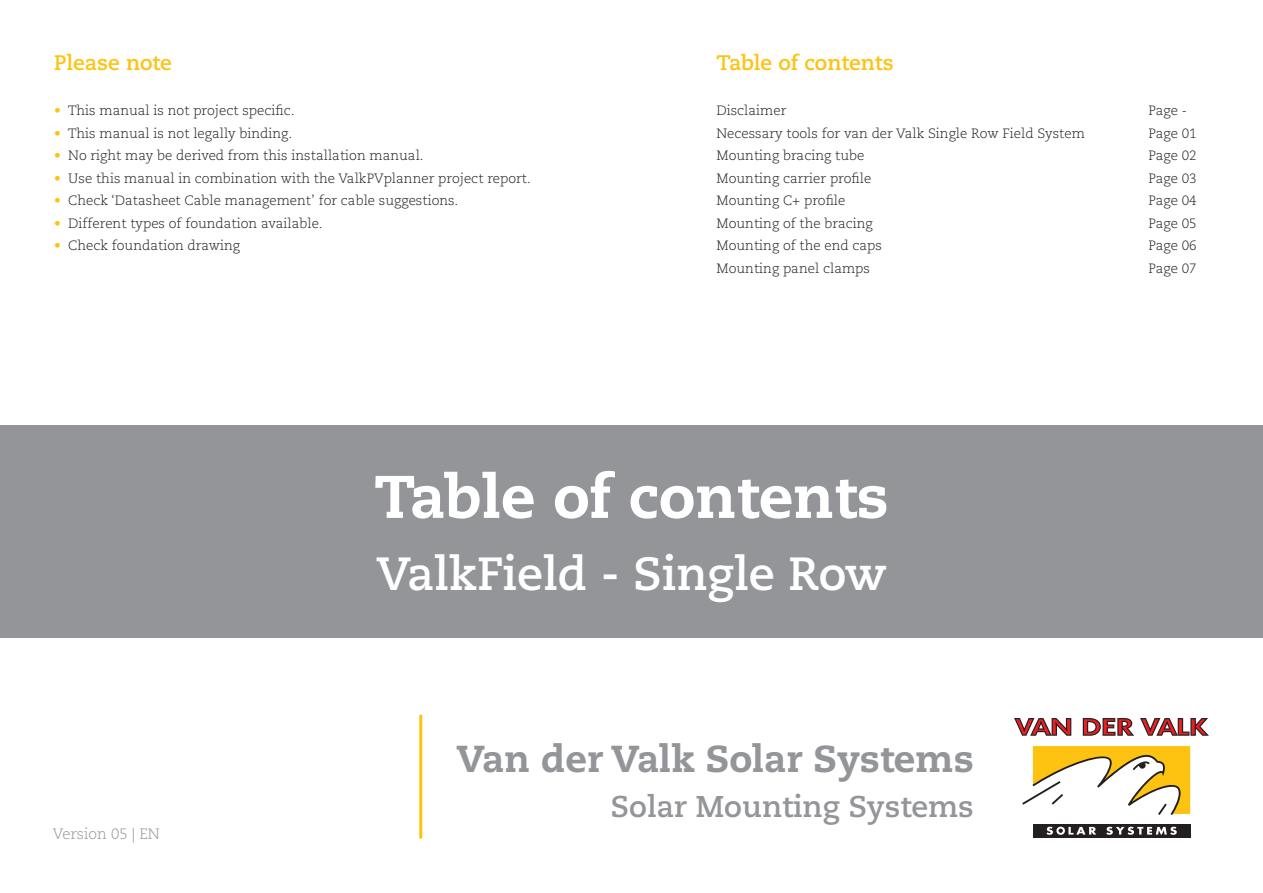
<style>
.page{position:relative;width:1263px;height:893px;background:#fff}
.page>*{position:absolute;margin:0;border:0;box-sizing:border-box;transform-origin:0 0}
.t1{font:800 60px "Caecilia LT Std";color:#fff}
.t2{font:700 46.5px "Caecilia LT Std";color:#fff}
.t3{font:800 37.5px "Caecilia LT Std";color:#939598}
.t4{font:700 30px "Caecilia LT Std";color:#939598}
.t5{font:700 21px "Caecilia LT Std";color:#fec210}
.t6{font:300 15px "Caecilia LT Std";color:#939598}
.t7{font:300 13.5px "Caecilia LT Std";color:#231f20}
.s1{color:#fec210}
</style>
<div class="page">
<div style="left:1033px;top:824px;width:157px;height:13px;background:#231f20"></div>
<svg style="left:1014px;top:718px;width:57px;height:18px"></svg>
<svg style="left:1083px;top:718px;width:51px;height:18px"></svg>
<svg style="left:1140px;top:718px;width:69px;height:18px"></svg>
<svg style="left:1022px;top:746px;width:168px;height:69px"></svg>
<svg style="left:1046px;top:827px;width:50px;height:8px"></svg>
<svg style="left:1106px;top:827px;width:71px;height:8px"></svg>
<hr style="left:419px;top:716px;width:3px;height:121px;background:#fec210">
<div style="left:0;top:425px;width:1263px;height:213px;background:#939598"></div>
<h3 class="t5" style="left:54px;top:50px;width:119px">Please note</h3>
<p class="t7" style="left:54px;top:103px;width:242px"><span class="s1">•</span> This manual is not project specific.</p>
<p class="t7" style="left:54px;top:125px;width:240px"><span class="s1">•</span> This manual is not legally binding.</p>
<p class="t7" style="left:54px;top:148px;width:371px"><span class="s1">•</span> No right may be derived from this installation manual.</p>
<p class="t7" style="left:54px;top:170px;width:478px"><span class="s1">•</span> Use this manual in combination with the ValkPVplanner project report.</p>
<p class="t7" style="left:54px;top:193px;width:406px"><span class="s1">•</span> Check ‘Datasheet Cable management’ for cable suggestions.</p>
<p class="t7" style="left:54px;top:215px;width:270px"><span class="s1">•</span> Different types of foundation available.</p>
<p class="t7" style="left:54px;top:238px;width:188px"><span class="s1">•</span> Check foundation drawing</p>
<h3 class="t5" style="left:716px;top:50px;width:179px">Table of contents</h3>
<p class="t7" style="left:716px;top:103px;width:71px">Disclaimer</p>
<p class="t7" style="left:1148px;top:103px;width:40px">Page -</p>
<p class="t7" style="left:716px;top:125px;width:370px">Necessary tools for van der Valk Single Row Field System</p>
<p class="t7" style="left:1148px;top:125px;width:50px">Page 01</p>
<p class="t7" style="left:716px;top:148px;width:149px">Mounting bracing tube</p>
<p class="t7" style="left:1148px;top:148px;width:50px">Page 02</p>
<p class="t7" style="left:716px;top:170px;width:156px">Mounting carrier profile</p>
<p class="t7" style="left:1148px;top:170px;width:50px">Page 03</p>
<p class="t7" style="left:716px;top:193px;width:130px">Mounting C+ profile</p>
<p class="t7" style="left:1148px;top:193px;width:50px">Page 04</p>
<p class="t7" style="left:716px;top:215px;width:158px">Mounting of the bracing</p>
<p class="t7" style="left:1148px;top:215px;width:50px">Page 05</p>
<p class="t7" style="left:716px;top:238px;width:167px">Mounting of the end caps</p>
<p class="t7" style="left:1148px;top:238px;width:50px">Page 06</p>
<p class="t7" style="left:716px;top:260px;width:155px">Mounting panel clamps</p>
<p class="t7" style="left:1148px;top:260px;width:50px">Page 07</p>
<h1 class="t1" style="left:374px;top:460px;width:516px">Table of contents</h1>
<h2 class="t2" style="left:376px;top:546px;width:511px">ValkField - Single Row</h2>
<p class="t6" style="left:53px;top:825px;width:108px">Version 05 | EN</p>
<h3 class="t3" style="left:456px;top:736px;width:519px">Van der Valk Solar Systems</h3>
<h3 class="t4" style="left:611px;top:789px;width:364px">Solar Mounting Systems</h3>
</div>
